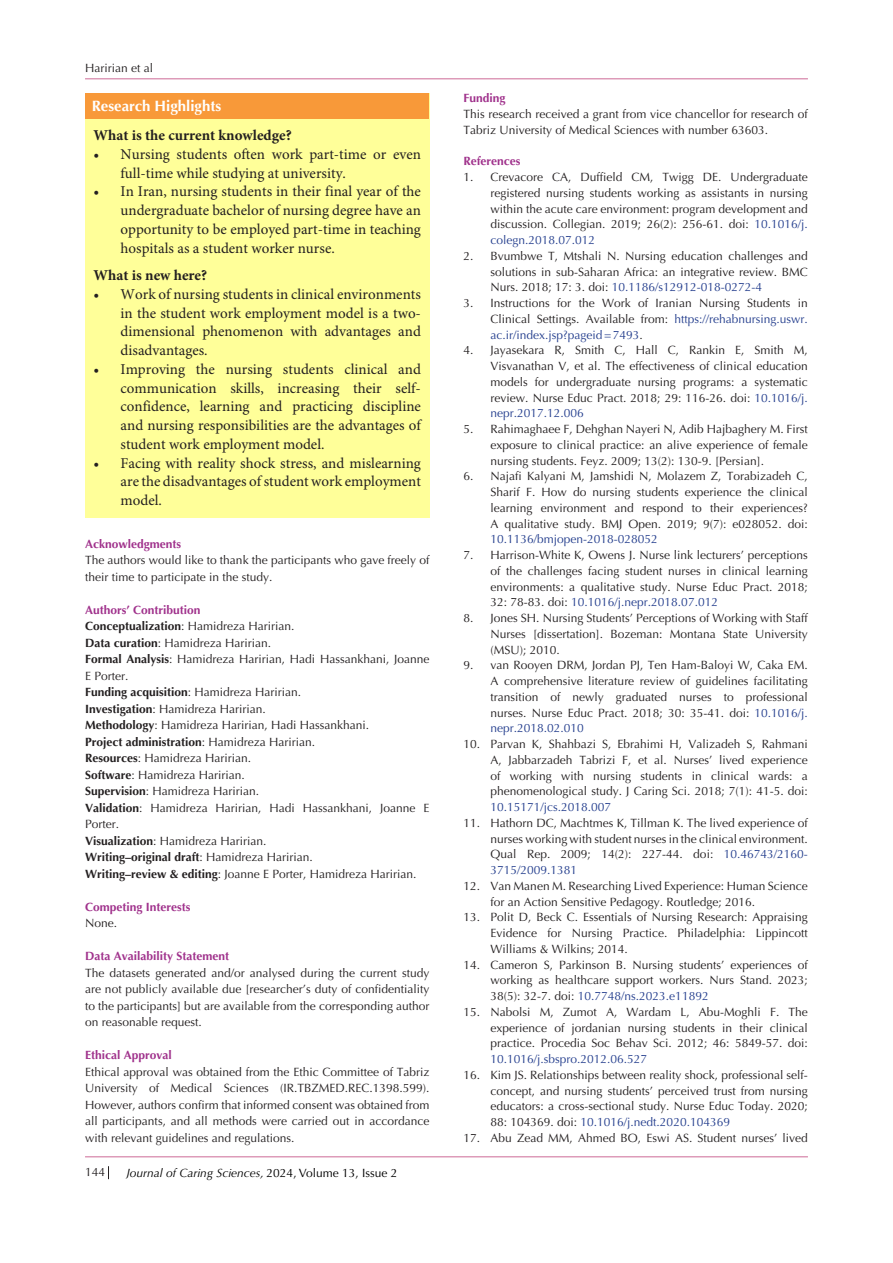
<style>
.page{position:relative;width:893px;height:1263px;background:#fff}
.page>*{position:absolute;margin:0;border:0;box-sizing:border-box;transform-origin:0 0}
.t1{font:15px/18.8px "Minion Pro";color:#231f20;text-align:justify}
.BT{font:700 15px "Minion Pro";color:#231f20}
.t2{font:700 15px "Optima LT Std";color:#fff}
.t3{font:12px/15.8px "Optima LT Std";color:#231f20;text-align:justify}
.t4{font:700 12px "Optima LT Std";color:#a0328c}
.t5{font:700 12px "Optima LT Std";color:#231f20}
.t6{font:italic 12px "Optima LT Std";color:#000}
.s1{font-weight:700}
.s2{font-weight:400}
.s3{font-style:normal}
.s4{color:#253f8e}
</style>
<div class="page">
<svg style="left:108px;top:1166px;width:1px;height:13px"></svg>
<hr style="left:85px;top:78px;width:723px;height:1px;background:#cd6996">
<hr style="left:85px;top:1156px;width:723px;height:1px;background:#cd6996">
<div style="left:85px;top:94px;width:344px;height:424px;background:#ff9"></div>
<div style="left:85px;top:94px;width:344px;height:25px;background:#f89939"></div>
<p class="t3" style="left:85px;top:61px;width:70px">Haririan et al</p>
<p class="t2" style="left:92px;top:97px;width:131px">Research Highlights</p>
<p class="BT" style="left:94px;top:125px;width:200px">What is the current knowledge?</p>
<p class="t1" style="left:121px;top:145px;width:302px;text-indent:-27px">• Nursing students often work part-time or even full-time while studying at university.</p>
<p class="t1" style="left:121px;top:183px;width:302px;text-indent:-27px">• In Iran, nursing students in their final year of the undergraduate bachelor of nursing degree have an opportunity to be employed part-time in teaching hospitals as a student worker nurse.</p>
<p class="BT" style="left:94px;top:265px;width:115px">What is new here?</p>
<p class="t1" style="left:121px;top:285px;width:302px;text-indent:-27px">• Work of nursing students in clinical environments in the student work employment model is a two&shy;dimensional phenomenon with advantages and disadvantages.</p>
<p class="t1" style="left:121px;top:360px;width:302px;text-indent:-27px">• Improving the nursing students clinical and communication skills, increasing their self&shy;confidence, learning and practicing discipline and nursing responsibilities are the advantages of student work employment model.</p>
<p class="t1" style="left:121px;top:454px;width:302px;text-indent:-27px">• Facing with reality shock stress, and mislearning are the disadvantages of student work employment model.</p>
<p class="t4" style="left:85px;top:537px;width:98px">Acknowledgments</p>
<p class="t3" style="left:85px;top:552px;width:346px;line-height:16.5px">The authors would like to thank the participants who gave freely of their time to participate in the study.</p>
<p class="t4" style="left:85px;top:603px;width:117px">Authors’ Contribution</p>
<p class="t3" style="left:85px;top:618px;width:211px"><span class="s1">Conceptualization</span>: Hamidreza Haririan.</p>
<p class="t3" style="left:85px;top:635px;width:188px"><span class="s1">Data curation</span>: Hamidreza Haririan.</p>
<p class="t3" style="left:85px;top:651px;width:346px;line-height:16.5px"><span class="s1">Formal Analysis</span>: Hamidreza Haririan, Hadi Hassankhani, Joanne<br>E Porter.</p>
<p class="t3" style="left:85px;top:684px;width:218px"><span class="s1">Funding acquisition</span>: Hamidreza Haririan.</p>
<p class="t3" style="left:85px;top:701px;width:182px"><span class="s1">Investigation</span>: Hamidreza Haririan.</p>
<p class="t3" style="left:85px;top:717px;width:286px"><span class="s1">Methodology</span>: Hamidreza Haririan, Hadi Hassankhani.</p>
<p class="t5" style="left:85px;top:735px;width:232px">Project administration<span class="s2">: Hamidreza Haririan.</span></p>
<p class="t3" style="left:85px;top:750px;width:168px"><span class="s1">Resources</span>: Hamidreza Haririan.</p>
<p class="t3" style="left:85px;top:767px;width:161px"><span class="s1">Software</span>: Hamidreza Haririan.</p>
<p class="t3" style="left:85px;top:783px;width:176px"><span class="s1">Supervision</span>: Hamidreza Haririan.</p>
<p class="t3" style="left:85px;top:800px;width:346px;line-height:16.5px"><span class="s1">Validation</span>: Hamidreza Haririan, Hadi Hassankhani, Joanne E<br>Porter.</p>
<p class="t3" style="left:85px;top:833px;width:183px"><span class="s1">Visualization</span>: Hamidreza Haririan.</p>
<p class="t5" style="left:85px;top:850px;width:229px">Writing–original draft<span class="s2">: Hamidreza Haririan.</span></p>
<p class="t3" style="left:85px;top:866px;width:333px"><span class="s1">Writing–review &amp; editing</span>: Joanne E Porter, Hamidreza Haririan.</p>
<p class="t4" style="left:85px;top:900px;width:107px">Competing Interests</p>
<p class="t3" style="left:85px;top:915px;width:34px">None.</p>
<p class="t4" style="left:85px;top:949px;width:146px">Data Availability Statement</p>
<p class="t3" style="left:85px;top:965px;width:346px;line-height:16.5px">The datasets generated and/or analysed during the current study are not publicly available due [researcher’s duty of confidentiality to the participants] but are available from the corresponding author on reasonable request.</p>
<p class="t4" style="left:85px;top:1048px;width:88px">Ethical Approval</p>
<p class="t3" style="left:85px;top:1064px;width:346px;line-height:16.5px">Ethical approval was obtained from the Ethic Committee of Tabriz University of Medical Sciences (IR.TBZMED.REC.1398.599).<br>However, authors confirm that informed consent was obtained from all participants, and all methods were carried out in accordance with relevant guidelines and regulations.</p>
<p class="t3" style="left:85px;top:1164px;width:22px">144</p>
<p class="t6" style="left:126px;top:1165px;width:273px">Journal of Caring Sciences, <span class="s3">2024, Volume 13, Issue 2</span></p>
<p class="t4" style="left:463px;top:91px;width:44px">Funding</p>
<p class="t3" style="left:463px;top:106px;width:346px">This research received a grant from vice chancellor for research of<br>Tabriz University of Medical Sciences with number 63603.</p>
<p class="t4" style="left:463px;top:154px;width:59px">References</p>
<p class="t3" style="left:490px;top:169px;width:319px;text-indent:-27px">1. Crevacore CA, Duffield CM, Twigg DE. Undergraduate registered nursing students working as assistants in nursing within the acute care environment: program development and discussion. Collegian. 2019; 26(2): 256-61. doi: <span class="s4">10.1016/j. colegn.2018.07.012</span></p>
<p class="t3" style="left:490px;top:248px;width:319px;text-indent:-27px">2. Bvumbwe T, Mtshali N. Nursing education challenges and solutions in sub-Saharan Africa: an integrative review. BMC Nurs. 2018; 17: 3. doi: <span class="s4">10.1186/s12912-018-0272-4</span></p>
<p class="t3" style="left:490px;top:295px;width:319px;text-indent:-27px">3. Instructions for the Work of Iranian Nursing Students in Clinical Settings. Available from: <span class="s4">https://rehabnursing.uswr. ac.ir/index.jsp?pageid=7493</span>.</p>
<p class="t3" style="left:490px;top:343px;width:319px;text-indent:-27px">4. Jayasekara R, Smith C, Hall C, Rankin E, Smith M, Visvanathan V, et al. The effectiveness of clinical education models for undergraduate nursing programs: a systematic review. Nurse Educ Pract. 2018; 29: 116-26. doi: <span class="s4">10.1016/j. nepr.2017.12.006</span></p>
<p class="t3" style="left:490px;top:421px;width:319px;text-indent:-27px">5. Rahimaghaee F, Dehghan Nayeri N, Adib Hajbaghery M. First exposure to clinical practice: an alive experience of female nursing students. Feyz. 2009; 13(2): 130-9. [Persian].</p>
<p class="t3" style="left:490px;top:469px;width:319px;text-indent:-27px">6. Najafi Kalyani M, Jamshidi N, Molazem Z, Torabizadeh C, Sharif F. How do nursing students experience the clinical learning environment and respond to their experiences?<br>A qualitative study. BMJ Open. 2019; 9(7): e028052. doi:<br><span class="s4">10.1136/bmjopen-2018-028052</span></p>
<p class="t3" style="left:490px;top:547px;width:319px;text-indent:-27px">7. Harrison-White K, Owens J. Nurse link lecturers’ perceptions of the challenges facing student nurses in clinical learning environments: a qualitative study. Nurse Educ Pract. 2018; 32: 78-83. doi: <span class="s4">10.1016/j.nepr.2018.07.012</span></p>
<p class="t3" style="left:490px;top:610px;width:319px;text-indent:-27px">8. Jones SH. Nursing Students’ Perceptions of Working with Staff Nurses [dissertation]. Bozeman: Montana State University (MSU); 2010.</p>
<p class="t3" style="left:490px;top:658px;width:319px;text-indent:-27px">9. van Rooyen DRM, Jordan PJ, Ten Ham-Baloyi W, Caka EM.<br>A comprehensive literature review of guidelines facilitating transition of newly graduated nurses to professional nurses. Nurse Educ Pract. 2018; 30: 35-41. doi: <span class="s4">10.1016/j. nepr.2018.02.010</span></p>
<p class="t3" style="left:490px;top:736px;width:319px;text-indent:-27px">10. Parvan K, Shahbazi S, Ebrahimi H, Valizadeh S, Rahmani A, Jabbarzadeh Tabrizi F, et al. Nurses’ lived experience of working with nursing students in clinical wards: a phenomenological study. J Caring Sci. 2018; 7(1): 41-5. doi:<br><span class="s4">10.15171/jcs.2018.007</span></p>
<p class="t3" style="left:490px;top:815px;width:319px;text-indent:-27px">11. Hathorn DC, Machtmes K, Tillman K. The lived experience of nurses working with student nurses in the clinical environment.<br>Qual Rep. 2009; 14(2): 227-44. doi: <span class="s4">10.46743/2160- 3715/2009.1381</span></p>
<p class="t3" style="left:490px;top:878px;width:319px;text-indent:-27px">12. Van Manen M. Researching Lived Experience: Human Science for an Action Sensitive Pedagogy. Routledge; 2016.</p>
<p class="t3" style="left:490px;top:910px;width:319px;text-indent:-27px">13. Polit D, Beck C. Essentials of Nursing Research: Appraising Evidence for Nursing Practice. Philadelphia: Lippincott Williams &amp; Wilkins; 2014.</p>
<p class="t3" style="left:490px;top:957px;width:319px;text-indent:-27px">14. Cameron S, Parkinson B. Nursing students’ experiences of working as healthcare support workers. Nurs Stand. 2023; 38(5): 32-7. doi: <span class="s4">10.7748/ns.2023.e11892</span></p>
<p class="t3" style="left:490px;top:1004px;width:319px;text-indent:-27px">15. Nabolsi M, Zumot A, Wardam L, Abu-Moghli F. The experience of jordanian nursing students in their clinical practice. Procedia Soc Behav Sci. 2012; 46: 5849-57. doi:<br><span class="s4">10.1016/j.sbspro.2012.06.527</span></p>
<p class="t3" style="left:490px;top:1067px;width:319px;text-indent:-27px">16. Kim JS. Relationships between reality shock, professional self&shy;concept, and nursing students’ perceived trust from nursing educators: a cross-sectional study. Nurse Educ Today. 2020; 88: 104369. doi: <span class="s4">10.1016/j.nedt.2020.104369</span></p>
<p class="t3" style="left:463px;top:1130px;width:346px">17. Abu Zead MM, Ahmed BO, Eswi AS. Student nurses’ lived</p>
</div>
